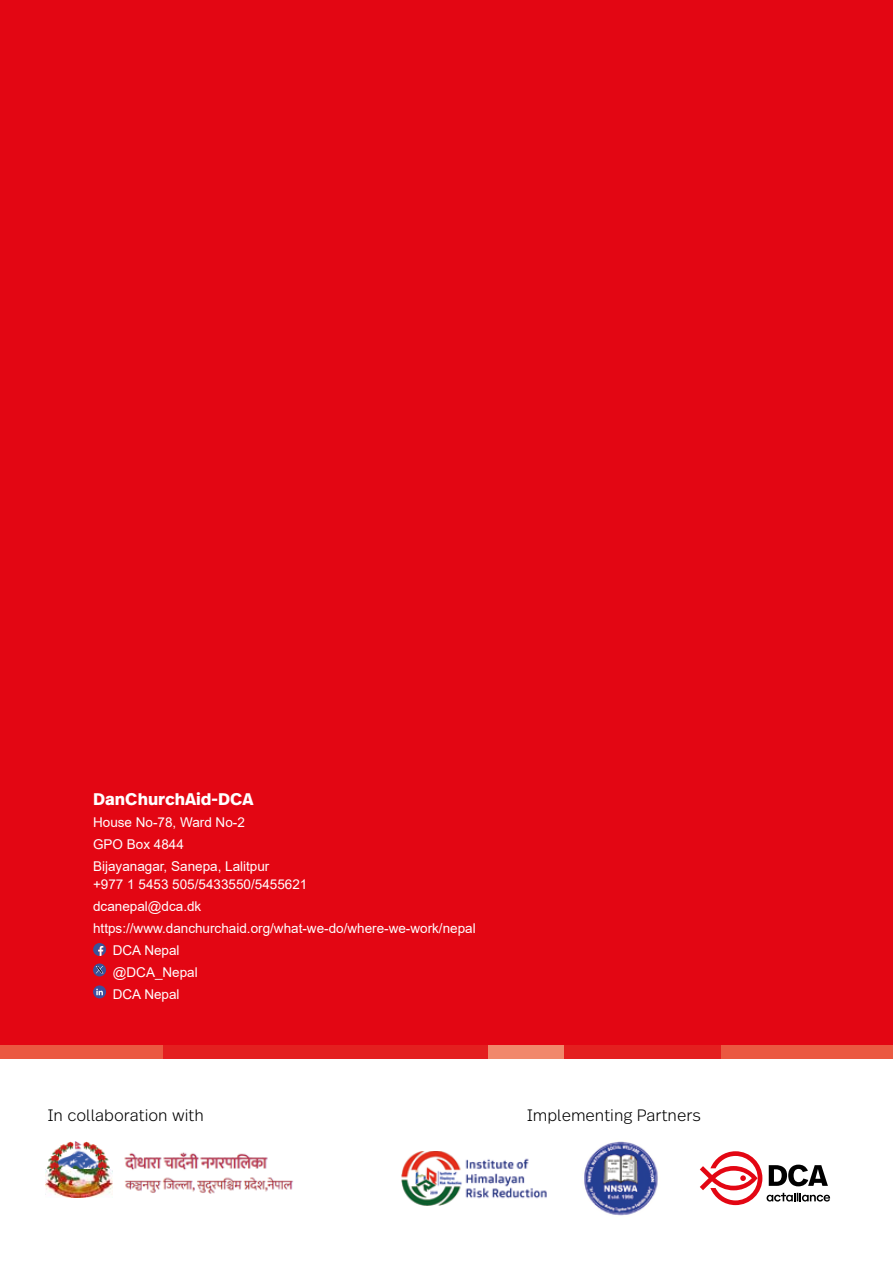
<style>
.page{position:relative;width:893px;height:1263px;background:#fff}
.page>*{position:absolute;margin:0;border:0;box-sizing:border-box;transform-origin:0 0}
.t1{font:700 16.8px "Real Text OT";color:#fff}
.t2{font:300 16.5px "Real Text OT";color:#000}
.t3{font:13.5px/22px "Arial";color:#fff}
</style>
<div class="page">
<div style="left:0;top:0;width:893px;height:1059px;background:#e30613"></div>
<img style="left:45px;top:1141px;width:67px;height:57px">
<div style="left:0;top:1045px;width:163px;height:14px;background:#eb5841"></div>
<div style="left:488px;top:1045px;width:76px;height:14px;background:#f1886c"></div>
<div style="left:720px;top:1045px;width:173px;height:14px;background:#eb5841"></div>
<div style="left:163px;top:1045px;width:325px;height:14px;background:#e41f1f"></div>
<div style="left:564px;top:1045px;width:156px;height:14px;background:#e41f1f"></div>
<img style="left:583px;top:1141px;width:75px;height:75px">
<img style="left:401px;top:1151px;width:146px;height:54px">
<svg style="left:700px;top:1151px;width:130px;height:54px"></svg>
<svg style="left:93px;top:943px;width:13px;height:13px"></svg>
<svg style="left:93px;top:963px;width:13px;height:13px"></svg>
<svg style="left:93px;top:985px;width:13px;height:13px"></svg>
<svg style="left:96px;top:966px;width:8px;height:7px"></svg>
<img style="left:124px;top:1152px;width:170px;height:42px">
<p class="t1" style="left:93px;top:788px;width:162px">DanChurchAid-DCA</p>
<p class="t3" style="left:93px;top:811px;width:178px">House No-78, Ward No-2<br>GPO Box 4844<br>Bijayanagar, Sanepa, Lalitpur</p>
<p class="t3" style="left:93px;top:873px;width:216px">+977 1 5453 505/5433550/5455621</p>
<p class="t3" style="left:93px;top:895px;width:110px">dcanepal@dca.dk</p>
<p class="t3" style="left:93px;top:917px;width:384px">https://www.danchurchaid.org/what-we-do/where-we-work/nepal</p>
<p class="t3" style="left:113px;top:939px;width:68px">DCA Nepal</p>
<p class="t3" style="left:113px;top:961px;width:86px">@DCA_Nepal</p>
<p class="t3" style="left:113px;top:983px;width:68px">DCA Nepal</p>
<p class="t2" style="left:48px;top:1105px;width:157px">In collaboration with</p>
<p class="t2" style="left:527px;top:1105px;width:175px">Implementing Partners</p>
</div>
